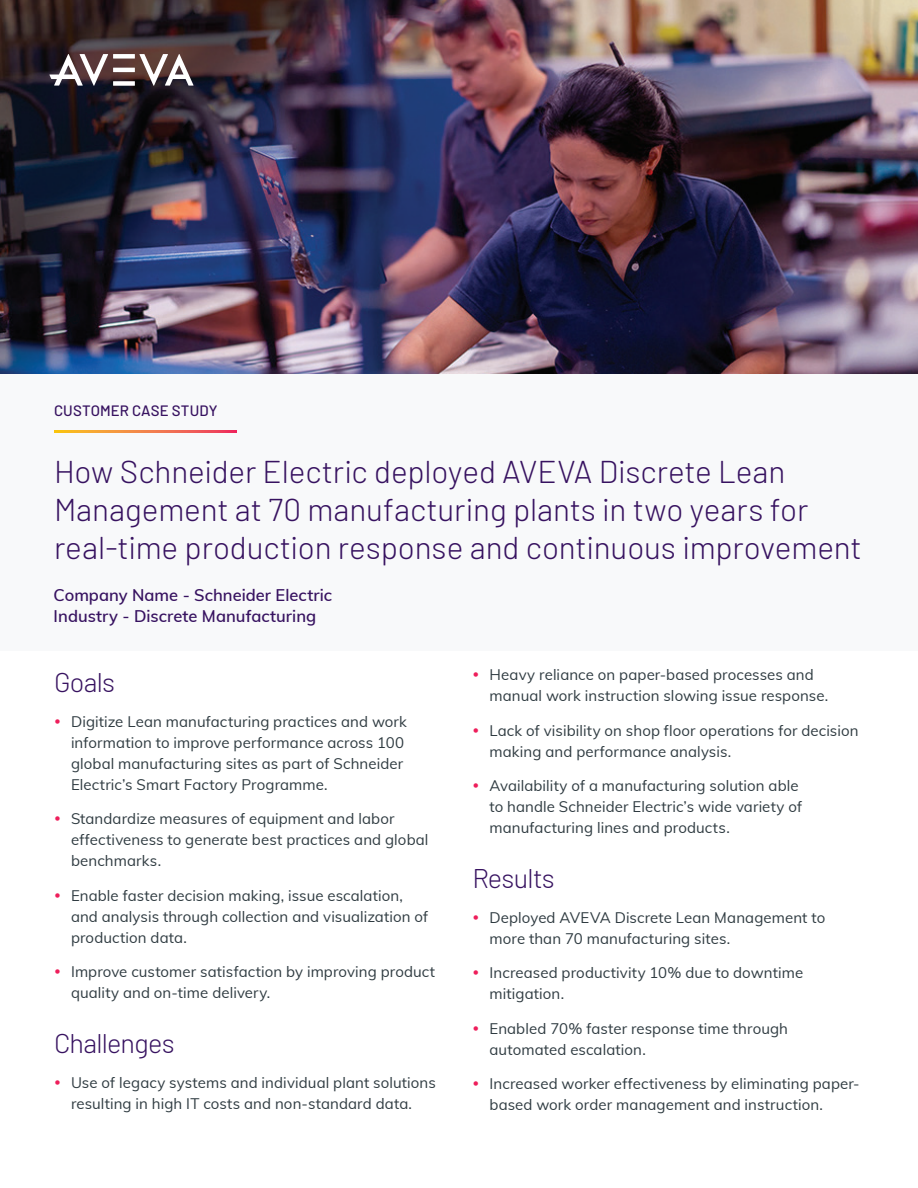
<style>
.page{position:relative;width:918px;height:1188px;background:#fff}
.page>*{position:absolute;margin:0;border:0;box-sizing:border-box;transform-origin:0 0}
.H2_Doc_Title{font:300 31.5px/37.8px "Barlow";letter-spacing:-.005em;color:#371260}
.H3_Internal_Pages{font:300 27px "Barlow";letter-spacing:-.025em;color:#371260}
.Cover_-_Company_Name{font:600 16.5px/21px "Muli";color:#371260}
.t1{font:15px/21px "Muli";letter-spacing:.005em;color:#2f3b41}
.Doc_Content_Type{font:500 15px "Barlow";letter-spacing:.01em;color:#371260}
</style>
<div class="page">
<img style="left:0;top:0;width:918px;height:374px">
<div style="left:0;top:374px;width:918px;height:276px;background:#f8f9fa"></div>
<svg style="left:54px;top:431px;width:183px;height:1px"></svg>
<div style="left:113px;top:81px;width:22px;height:5px;background:#fff"></div>
<hr style="left:113px;top:68px;width:22px;height:4px;background:#fff">
<div style="left:113px;top:54px;width:22px;height:5px;background:#fff"></div>
<svg style="left:49px;top:54px;width:59px;height:32px"></svg>
<svg style="left:139px;top:54px;width:55px;height:32px"></svg>
<p class="Doc_Content_Type" style="left:54px;top:401px;width:165px">CUSTOMER CASE STUDY</p>
<p class="H2_Doc_Title" style="left:54px;top:452px;width:809px">How Schneider Electric deployed AVEVA Discrete Lean<br>Management at 70 manufacturing plants in two years for real-time production response and continuous improvement</p>
<p class="Cover_-_Company_Name" style="left:54px;top:584px;width:280px">Company Name - Schneider Electric<br>Industry - Discrete Manufacturing</p>
<p class="H3_Internal_Pages" style="left:54px;top:666px;width:63px">Goals</p>
<p class="t1" style="left:71px;top:710px;width:338px">Digitize Lean manufacturing practices and work information to improve performance across 100 global manufacturing sites as part of Schneider Electric’s Smart Factory Programme.</p>
<p class="t1" style="left:71px;top:808px;width:359px">Standardize measures of equipment and labor effectiveness to generate best practices and global benchmarks.</p>
<p class="t1" style="left:71px;top:884px;width:359px">Enable faster decision making, issue escalation, and analysis through collection and visualization of production data.</p>
<p class="t1" style="left:71px;top:961px;width:366px">Improve customer satisfaction by improving product quality and on-time delivery.</p>
<p class="H3_Internal_Pages" style="left:54px;top:1027px;width:122px">Challenges</p>
<p class="t1" style="left:71px;top:1071px;width:366px">Use of legacy systems and individual plant solutions resulting in high IT costs and non-standard data.</p>
<p class="t1" style="left:490px;top:664px;width:340px">Heavy reliance on paper-based processes and manual work instruction slowing issue response.</p>
<p class="t1" style="left:490px;top:719px;width:371px">Lack of visibility on shop floor operations for decision making and performance analysis.</p>
<p class="t1" style="left:490px;top:775px;width:314px">Availability of a manufacturing solution able to handle Schneider Electric’s wide variety of manufacturing lines and products.</p>
<p class="H3_Internal_Pages" style="left:472px;top:862px;width:84px">Results</p>
<p class="t1" style="left:490px;top:906px;width:337px">Deployed AVEVA Discrete Lean Management to more than 70 manufacturing sites.</p>
<p class="t1" style="left:490px;top:962px;width:315px">Increased productivity 10% due to downtime mitigation.</p>
<p class="t1" style="left:490px;top:1017px;width:300px">Enabled 70% faster response time through automated escalation.</p>
<p class="t1" style="left:490px;top:1073px;width:372px">Increased worker effectiveness by eliminating paper&shy;based work order management and instruction.</p>
</div>
